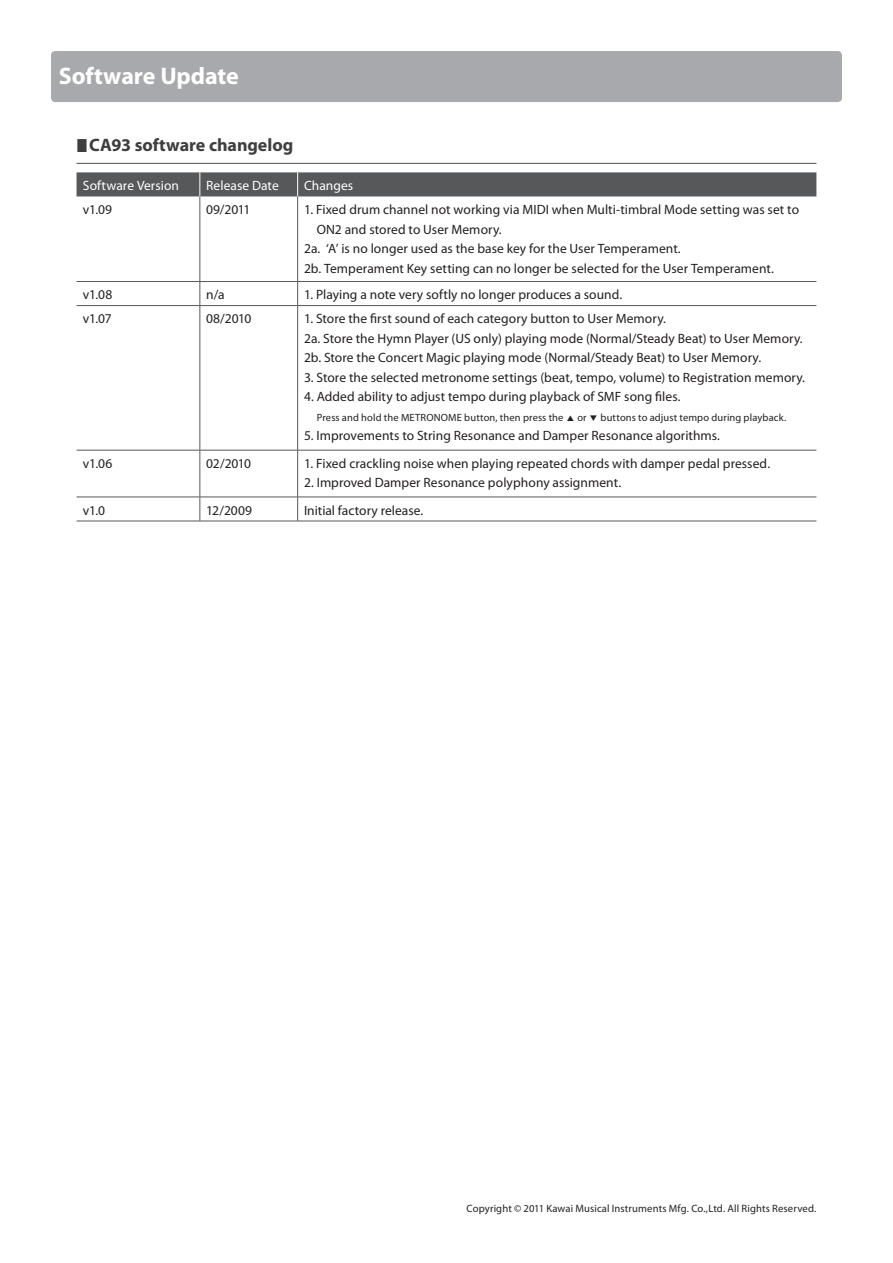
<style>
.page{position:relative;width:893px;height:1263px;background:#fff}
.page>*{position:absolute;margin:0;border:0;box-sizing:border-box;transform-origin:0 0}
._01_タイトル-01{font:700 24px "Myriad Pro";letter-spacing:-.005em;color:#fff}
._04_タイトル-03{font:700 18px "Myriad Pro";letter-spacing:-.005em;color:#3e3e3f}
._31_表-本文{font:13.5px "Myriad Pro";letter-spacing:.005em;color:#231f20}
._30_表-ヘッダー{font:13.5px "Myriad Pro";letter-spacing:.005em;color:#fff}
._12_本文-右インデント{font:10.65px "Myriad Pro";letter-spacing:.01em;color:#231f20}
._31_表-本文-2{font:10.5px "Myriad Pro";letter-spacing:.015em;color:#231f20}
</style>
<div class="page">
<hr style="left:77px;top:163px;width:739px;height:1px;background:#57585a">
<div style="left:77px;top:172px;width:739px;height:24px;background:#57585a"></div>
<hr style="left:200px;top:196px;width:1px;height:85px;background:#57585a">
<hr style="left:297px;top:196px;width:1px;height:85px;background:#57585a">
<svg style="left:200px;top:282px;width:1px;height:23px"></svg>
<svg style="left:297px;top:282px;width:1px;height:23px"></svg>
<hr style="left:200px;top:306px;width:1px;height:144px;background:#57585a">
<hr style="left:297px;top:306px;width:1px;height:144px;background:#57585a">
<hr style="left:200px;top:450px;width:1px;height:47px;background:#57585a">
<hr style="left:297px;top:450px;width:1px;height:47px;background:#57585a">
<svg style="left:77px;top:498px;width:739px;height:23px"></svg>
<hr style="left:77px;top:497px;width:123px;height:1px;background:#57585a">
<hr style="left:200px;top:497px;width:98px;height:1px;background:#57585a">
<hr style="left:298px;top:497px;width:518px;height:1px;background:#57585a">
<hr style="left:77px;top:521px;width:123px;height:1px;background:#57585a">
<hr style="left:200px;top:521px;width:98px;height:1px;background:#57585a">
<hr style="left:298px;top:521px;width:518px;height:1px;background:#57585a">
<hr style="left:77px;top:450px;width:123px;height:1px;background:#57585a">
<hr style="left:200px;top:450px;width:98px;height:1px;background:#57585a">
<hr style="left:298px;top:450px;width:518px;height:1px;background:#57585a">
<hr style="left:77px;top:281px;width:123px;height:1px;background:#57585a">
<hr style="left:200px;top:281px;width:98px;height:1px;background:#57585a">
<hr style="left:298px;top:281px;width:518px;height:1px;background:#57585a">
<hr style="left:77px;top:305px;width:123px;height:1px;background:#57585a">
<hr style="left:200px;top:305px;width:98px;height:1px;background:#57585a">
<hr style="left:298px;top:305px;width:518px;height:1px;background:#57585a">
<div style="left:51px;top:51px;width:791px;height:51px;background:#a8a9ad;border-radius:4px"></div>
<p class="_01_タイトル-01" style="left:59px;top:60px;width:182px">Software Update</p>
<p class="_04_タイトル-03" style="left:89px;top:133px;width:206px">CA93 software changelog</p>
<p class="_30_表-ヘッダー" style="left:83px;top:177px;width:98px">Software Version</p>
<p class="_30_表-ヘッダー" style="left:206px;top:177px;width:74px">Release Date</p>
<p class="_30_表-ヘッダー" style="left:304px;top:177px;width:51px">Changes</p>
<p class="_31_表-本文" style="left:83px;top:201px;width:31px">v1.09</p>
<p class="_31_表-本文" style="left:206px;top:201px;width:46px">09/2011</p>
<p class="_31_表-本文" style="left:304px;top:201px;width:497px">1. Fixed drum channel not working via MIDI when Multi-timbral Mode setting was set to</p>
<p class="_31_表-本文" style="left:317px;top:221px;width:186px">ON2 and stored to User Memory.</p>
<p class="_31_表-本文" style="left:304px;top:240px;width:378px">2a. ‘A’ is no longer used as the base key for the User Temperament.</p>
<p class="_31_表-本文" style="left:304px;top:260px;width:471px">2b. Temperament Key setting can no longer be selected for the User Temperament.</p>
<p class="_31_表-本文" style="left:83px;top:286px;width:31px">v1.08</p>
<p class="_31_表-本文" style="left:206px;top:286px;width:20px">n/a</p>
<p class="_31_表-本文" style="left:304px;top:286px;width:320px">1. Playing a note very softly no longer produces a sound.</p>
<p class="_31_表-本文" style="left:83px;top:310px;width:30px">v1.07</p>
<p class="_31_表-本文" style="left:206px;top:310px;width:47px">08/2010</p>
<p class="_31_表-本文" style="left:304px;top:310px;width:363px">1. Store the first sound of each category button to User Memory.</p>
<p class="_31_表-本文" style="left:304px;top:330px;width:500px">2a. Store the Hymn Player (US only) playing mode (Normal/Steady Beat) to User Memory.</p>
<p class="_31_表-本文" style="left:304px;top:349px;width:459px">2b. Store the Concert Magic playing mode (Normal/Steady Beat) to User Memory.</p>
<p class="_31_表-本文" style="left:304px;top:369px;width:503px">3. Store the selected metronome settings (beat, tempo, volume) to Registration memory.</p>
<p class="_31_表-本文" style="left:304px;top:388px;width:378px">4. Added ability to adjust tempo during playback of SMF song files.</p>
<p class="_31_表-本文-2" style="left:317px;top:411px;width:248px">Press and hold the METRONOME button, then press the</p>
<p class="_31_表-本文-2" style="left:577px;top:411px;width:11px">or</p>
<p class="_31_表-本文-2" style="left:600px;top:411px;width:187px">buttons to adjust tempo during playback.</p>
<p class="_31_表-本文" style="left:304px;top:427px;width:418px">5. Improvements to String Resonance and Damper Resonance algorithms.</p>
<p class="_31_表-本文" style="left:83px;top:455px;width:31px">v1.06</p>
<p class="_31_表-本文" style="left:206px;top:455px;width:46px">02/2010</p>
<p class="_31_表-本文" style="left:304px;top:455px;width:468px">1. Fixed crackling noise when playing repeated chords with damper pedal pressed.</p>
<p class="_31_表-本文" style="left:304px;top:474px;width:319px">2. Improved Damper Resonance polyphony assignment.</p>
<p class="_31_表-本文" style="left:83px;top:502px;width:24px">v1.0</p>
<p class="_31_表-本文" style="left:206px;top:502px;width:47px">12/2009</p>
<p class="_31_表-本文" style="left:304px;top:502px;width:121px">Initial factory release.</p>
<p class="_12_本文-右インデント" style="left:467px;top:1202px;width:351px">Copyright © 2011 Kawai Musical Instruments Mfg. Co.,Ltd. All Rights Reserved.</p>
</div>
